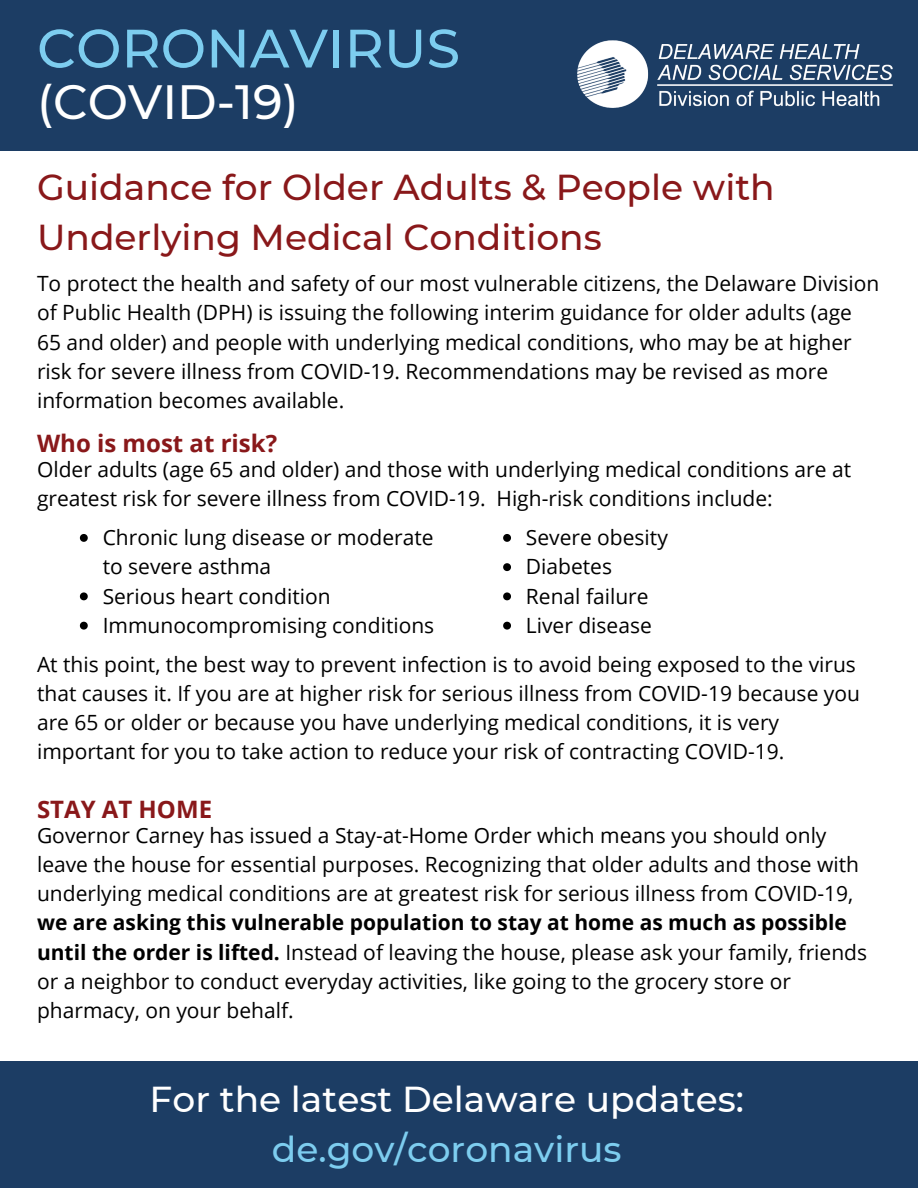
<style>
.page{position:relative;width:918px;height:1188px;background:#fff}
.page>*{position:absolute;margin:0;border:0;box-sizing:border-box;transform-origin:0 0}
.t1{font:500 54px "Montserrat";color:#7dcdef}
.t2{font:500 48px "Montserrat";color:#fff}
.t3{font:500 36px/49.5px "Montserrat";color:#89181a}
.t4{font:500 36px "Montserrat";color:#fff}
.t5{font:500 36px "Montserrat";color:#7dcdef}
.t6{font:700 24px "Open Sans";color:#89181a}
.t7{font:21px/29.2px "Open Sans";color:#000}
.s1{font-weight:700}
</style>
<div class="page">
<div style="left:0;top:0;width:918px;height:150px;background:#1c3d64"></div>
<div style="left:0;top:1062px;width:918px;height:126px;background:#1c3d64"></div>
<img style="left:578px;top:40px;width:315px;height:68px">
<svg style="left:80px;top:534px;width:8px;height:8px"></svg>
<svg style="left:80px;top:592px;width:8px;height:8px"></svg>
<svg style="left:80px;top:622px;width:8px;height:8px"></svg>
<svg style="left:503px;top:534px;width:8px;height:8px"></svg>
<svg style="left:503px;top:563px;width:8px;height:8px"></svg>
<svg style="left:503px;top:592px;width:8px;height:8px"></svg>
<svg style="left:503px;top:622px;width:8px;height:8px"></svg>
<h1 class="t1" style="left:37px;top:15px;width:425px">CORONAVIRUS</h1>
<h2 class="t2" style="left:37px;top:72px;width:263px">(COVID-19)</h2>
<h3 class="t3" style="left:37px;top:162px;width:739px">Guidance for Older Adults &amp; People with<br>Underlying Medical Conditions</h3>
<p class="t7" style="left:37px;top:268px;width:844px">To protect the health and safety of our most vulnerable citizens, the Delaware Division of Public Health (DPH) is issuing the following interim guidance for older adults (age 65 and older) and people with underlying medical conditions, who may be at higher risk for severe illness from COVID-19. Recommendations may be revised as more information becomes available.</p>
<p class="t6" style="left:37px;top:427px;width:242px">Who is most at risk?</p>
<p class="t7" style="left:37px;top:454px;width:816px">Older adults (age 65 and older) and those with underlying medical conditions are at greatest risk for severe illness from COVID-19. High-risk conditions include:</p>
<p class="t7" style="left:103px;top:522px;width:333px">Chronic lung disease or moderate to severe asthma<br>Serious heart condition<br>Immunocompromising conditions</p>
<p class="t7" style="left:526px;top:522px;width:143px">Severe obesity<br>Diabetes<br>Renal failure<br>Liver disease</p>
<p class="t7" style="left:37px;top:649px;width:824px">At this point, the best way to prevent infection is to avoid being exposed to the virus that causes it. If you are at higher risk for serious illness from COVID-19 because you are 65 or older or because you have underlying medical conditions, it is very important for you to take action to reduce your risk of contracting COVID-19.</p>
<p class="t6" style="left:37px;top:792px;width:177px">STAY AT HOME</p>
<p class="t7" style="left:37px;top:820px;width:823px">Governor Carney has issued a Stay-at-Home Order which means you should only leave the house for essential purposes. Recognizing that older adults and those with underlying medical conditions are at greatest risk for serious illness from COVID-19,</p>
<p class="t7" style="left:37px;top:907px;width:832px"><span class="s1">we are asking this vulnerable population to stay at home as much as possible until the order is lifted.</span> Instead of leaving the house, please ask your family, friends or a neighbor to conduct everyday activities, like going to the grocery store or pharmacy, on your behalf.</p>
<h3 class="t4" style="left:150px;top:1078px;width:596px">For the latest Delaware updates:</h3>
<h3 class="t5" style="left:272px;top:1127px;width:351px">de.gov/coronavirus</h3>
</div>
